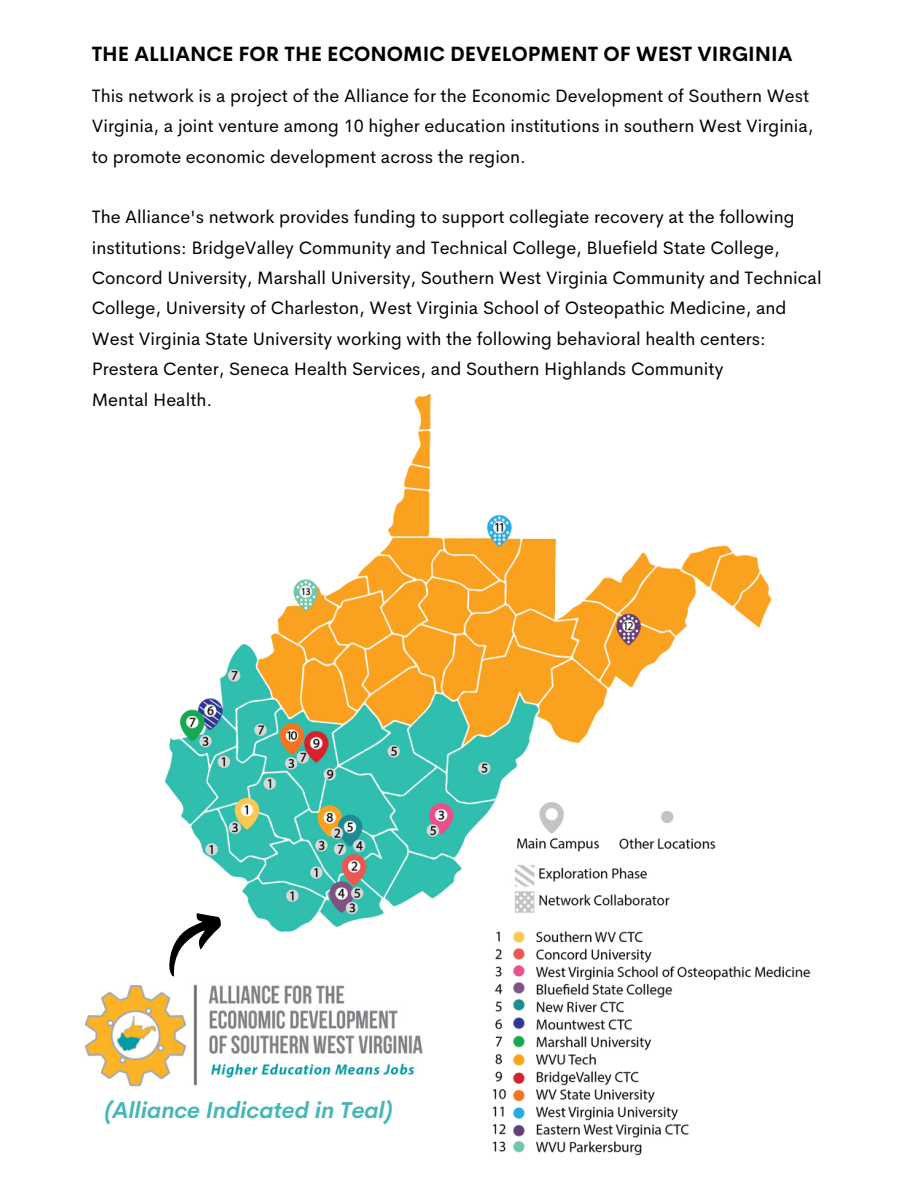
<style>
.page{position:relative;width:918px;height:1188px;background:#fff}
.page>*{position:absolute;margin:0;border:0;box-sizing:border-box;transform-origin:0 0}
.t1{font:italic 700 22.65px "Cerebri Sans";color:#47b6b6}
.t2{font:700 20.25px "Cerebri Sans";color:#000}
.t3{font:18px/30.3px "Cerebri Sans";color:#000}
</style>
<div class="page">
<img style="left:86px;top:985px;width:80px;height:102px">
<img style="left:166px;top:394px;width:645px;height:762px">
<p class="t2" style="left:92px;top:41px;width:702px">THE ALLIANCE FOR THE ECONOMIC DEVELOPMENT OF WEST VIRGINIA</p>
<p class="t3" style="left:92px;top:80px;width:723px">This network is a project of the Alliance for the Economic Development of Southern West<br>Virginia, a joint venture among 10 higher education institutions in southern West Virginia, to promote economic development across the region.</p>
<p class="t3" style="left:92px;top:202px;width:731px">The Alliance's network provides funding to support collegiate recovery at the following institutions: BridgeValley Community and Technical College, Bluefield State College, Concord University, Marshall University, Southern West Virginia Community and Technical College, University of Charleston, West Virginia School of Osteopathic Medicine, and West Virginia State University working with the following behavioral health centers:<br>Prestera Center, Seneca Health Services, and Southern Highlands Community</p>
<p class="t3" style="left:92px;top:384px;width:122px">Mental Health.</p>
<p class="t1" style="left:105px;top:1095px;width:289px">(Alliance Indicated in Teal)</p>
</div>
